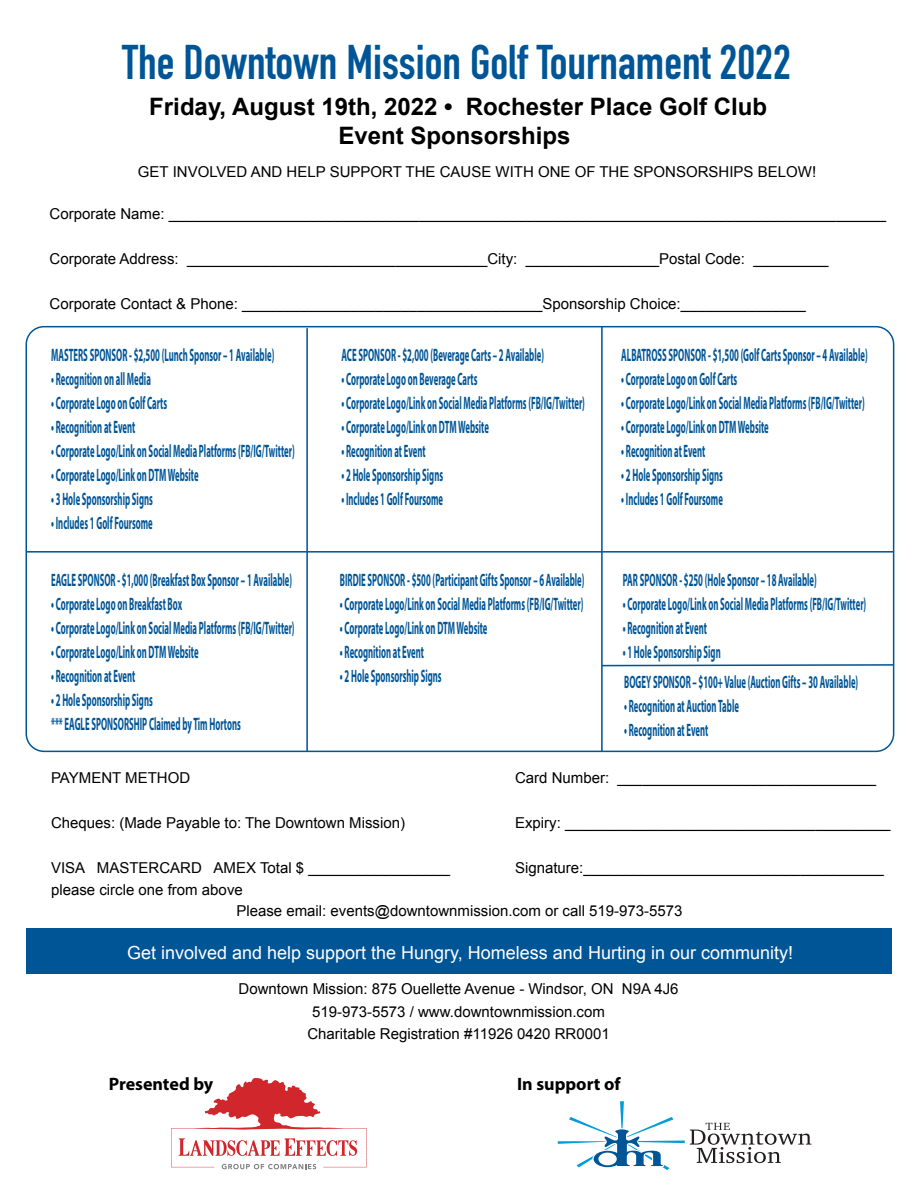
<style>
.page{position:relative;width:918px;height:1188px;background:#fff}
.page>*{position:absolute;margin:0;border:0;box-sizing:border-box;transform-origin:0 0}
.t1{font:700 48px "DIN Condensed";color:#005596}
.t2{font:700 24px/28.8px "Arial";color:#000;text-align:center}
.t3{font:700 18px/24px "Myriad Pro";color:#005596;scale:.48 1}
.t4{font:18px "Arial";color:#fff}
.t5{font:700 18px "Myriad Pro";color:#000}
.t6{font:15px/22.5px "Arial";color:#000}
.s1{font-weight:900;font-size:22.5px;color:#fff}
</style>
<div class="page">
<div style="left:26px;top:326px;width:868px;height:426px;border:2px solid #005596;border-radius:18px"></div>
<svg style="left:558px;top:1101px;width:253px;height:69px"></svg>
<hr style="left:306px;top:328px;width:2px;height:423px;background:#005596">
<hr style="left:601px;top:327px;width:2px;height:424px;background:#005596">
<hr style="left:26px;top:551px;width:868px;height:2px;background:#005596">
<div style="left:26px;top:929px;width:866px;height:45px;background:#005596"></div>
<svg style="left:171px;top:1078px;width:196px;height:91px"></svg>
<svg style="left:601px;top:663px;width:294px;height:4px"></svg>
<h1 class="t1" style="left:122px;top:30px;width:670px">The Downtown Mission Golf Tournament 2022</h1>
<h2 class="t2" style="left:149px;top:93px;width:619px">Friday, August 19th, 2022 • Rochester Place Golf Club<br>Event Sponsorships<span class="s1">:</span></h2>
<p class="t6" style="left:138px;top:161px;width:680px">GET INVOLVED AND HELP SUPPORT THE CAUSE WITH ONE OF THE SPONSORSHIPS BELOW!</p>
<p class="t6" style="left:50px;top:203px;width:838px">Corporate Name: ______________________________________________________________________________________</p>
<p class="t6" style="left:50px;top:248px;width:780px">Corporate Address: ____________________________________City: ________________Postal Code: _________</p>
<p class="t6" style="left:50px;top:293px;width:758px">Corporate Contact &amp; Phone: ____________________________________Sponsorship Choice:_______________</p>
<p class="t3" style="left:51px;top:343px;width:467px">MASTERS SPONSOR - $2,500 (Lunch Sponsor – 1 Available)</p>
<p class="t3" style="left:51px;top:367px;width:209px">• Recognition on all Media</p>
<p class="t3" style="left:51px;top:391px;width:243px">• Corporate Logo on Golf Carts</p>
<p class="t3" style="left:51px;top:415px;width:177px">• Recognition at Event</p>
<p class="t3" style="left:51px;top:439px;width:509px">• Corporate Logo/Link on Social Media Platforms (FB/IG/Twitter)</p>
<p class="t3" style="left:51px;top:463px;width:309px">• Corporate Logo/Link on DTM Website</p>
<p class="t3" style="left:51px;top:487px;width:213px">• 3 Hole Sponsorship Signs</p>
<p class="t3" style="left:51px;top:511px;width:213px">• Includes 1 Golf Foursome</p>
<p class="t3" style="left:51px;top:568px;width:504px">EAGLE SPONSOR - $1,000 (Breakfast Box Sponsor – 1 Available)</p>
<p class="t3" style="left:51px;top:592px;width:274px">• Corporate Logo on Breakfast Box</p>
<p class="t3" style="left:51px;top:616px;width:509px">• Corporate Logo/Link on Social Media Platforms (FB/IG/Twitter)</p>
<p class="t3" style="left:51px;top:640px;width:309px">• Corporate Logo/Link on DTM Website</p>
<p class="t3" style="left:51px;top:664px;width:177px">• Recognition at Event</p>
<p class="t3" style="left:51px;top:688px;width:397px">• 2 Hole Sponsorship Signs<br>*** EAGLE SPONSORSHIP Claimed by Tim Hortons</p>
<p class="t3" style="left:341px;top:343px;width:424px">ACE SPONSOR - $2,000 (Beverage Carts – 2 Available)</p>
<p class="t3" style="left:341px;top:367px;width:285px">• Corporate Logo on Beverage Carts</p>
<p class="t3" style="left:341px;top:391px;width:509px">• Corporate Logo/Link on Social Media Platforms (FB/IG/Twitter)</p>
<p class="t3" style="left:341px;top:415px;width:309px">• Corporate Logo/Link on DTM Website</p>
<p class="t3" style="left:341px;top:439px;width:177px">• Recognition at Event</p>
<p class="t3" style="left:341px;top:463px;width:213px">• 2 Hole Sponsorship Signs</p>
<p class="t3" style="left:341px;top:487px;width:213px">• Includes 1 Golf Foursome</p>
<p class="t3" style="left:340px;top:568px;width:511px">BIRDIE SPONSOR - $500 (Participant Gifts Sponsor – 6 Available)</p>
<p class="t3" style="left:340px;top:592px;width:509px">• Corporate Logo/Link on Social Media Platforms (FB/IG/Twitter)</p>
<p class="t3" style="left:340px;top:616px;width:309px">• Corporate Logo/Link on DTM Website</p>
<p class="t3" style="left:340px;top:640px;width:177px">• Recognition at Event</p>
<p class="t3" style="left:340px;top:664px;width:213px">• 2 Hole Sponsorship Signs</p>
<p class="t3" style="left:621px;top:343px;width:515px">ALBATROSS SPONSOR - $1,500 (Golf Carts Sponsor – 4 Available)</p>
<p class="t3" style="left:621px;top:367px;width:243px">• Corporate Logo on Golf Carts</p>
<p class="t3" style="left:621px;top:391px;width:509px">• Corporate Logo/Link on Social Media Platforms (FB/IG/Twitter)</p>
<p class="t3" style="left:621px;top:415px;width:309px">• Corporate Logo/Link on DTM Website</p>
<p class="t3" style="left:621px;top:439px;width:177px">• Recognition at Event</p>
<p class="t3" style="left:621px;top:463px;width:213px">• 2 Hole Sponsorship Signs</p>
<p class="t3" style="left:621px;top:487px;width:213px">• Includes 1 Golf Foursome</p>
<p class="t3" style="left:623px;top:568px;width:406px">PAR SPONSOR - $250 (Hole Sponsor – 18 Available)</p>
<p class="t3" style="left:623px;top:592px;width:509px">• Corporate Logo/Link on Social Media Platforms (FB/IG/Twitter)</p>
<p class="t3" style="left:623px;top:616px;width:177px">• Recognition at Event</p>
<p class="t3" style="left:623px;top:640px;width:206px">• 1 Hole Sponsorship Sign</p>
<p class="t3" style="left:624px;top:670px;width:489px">BOGEY SPONSOR – $100+ Value (Auction Gifts – 30 Available)</p>
<p class="t3" style="left:624px;top:694px;width:241px">• Recognition at Auction Table</p>
<p class="t3" style="left:624px;top:718px;width:177px">• Recognition at Event</p>
<p class="t6" style="left:51px;top:767px;width:141px">PAYMENT METHOD</p>
<p class="t6" style="left:51px;top:812px;width:356px">Cheques: (Made Payable to: The Downtown Mission)</p>
<p class="t6" style="left:51px;top:857px;width:401px">VISA MASTERCARD AMEX Total $ _________________ please circle one from above</p>
<p class="t6" style="left:515px;top:767px;width:363px">Card Number: _______________________________</p>
<p class="t6" style="left:515px;top:812px;width:377px">Expiry: _______________________________________</p>
<p class="t6" style="left:515px;top:857px;width:370px">Signature:____________________________________</p>
<p class="t6" style="left:236px;top:900px;width:448px">Please email: events@downtownmission.com or call 519-973-5573</p>
<p class="t4" style="left:127px;top:940px;width:667px">Get involved and help support the Hungry, Homeless and Hurting in our community!</p>
<p class="t6" style="left:239px;top:978px;width:441px;text-align:center">Downtown Mission: 875 Ouellette Avenue - Windsor, ON N9A 4J6<br>519-973-5573 / www.downtownmission.com<br>Charitable Registration #11926 0420 RR0001</p>
<p class="t5" style="left:517px;top:1073px;width:105px">In support of</p>
<p class="t5" style="left:109px;top:1074px;width:106px">Presented by</p>
</div>
